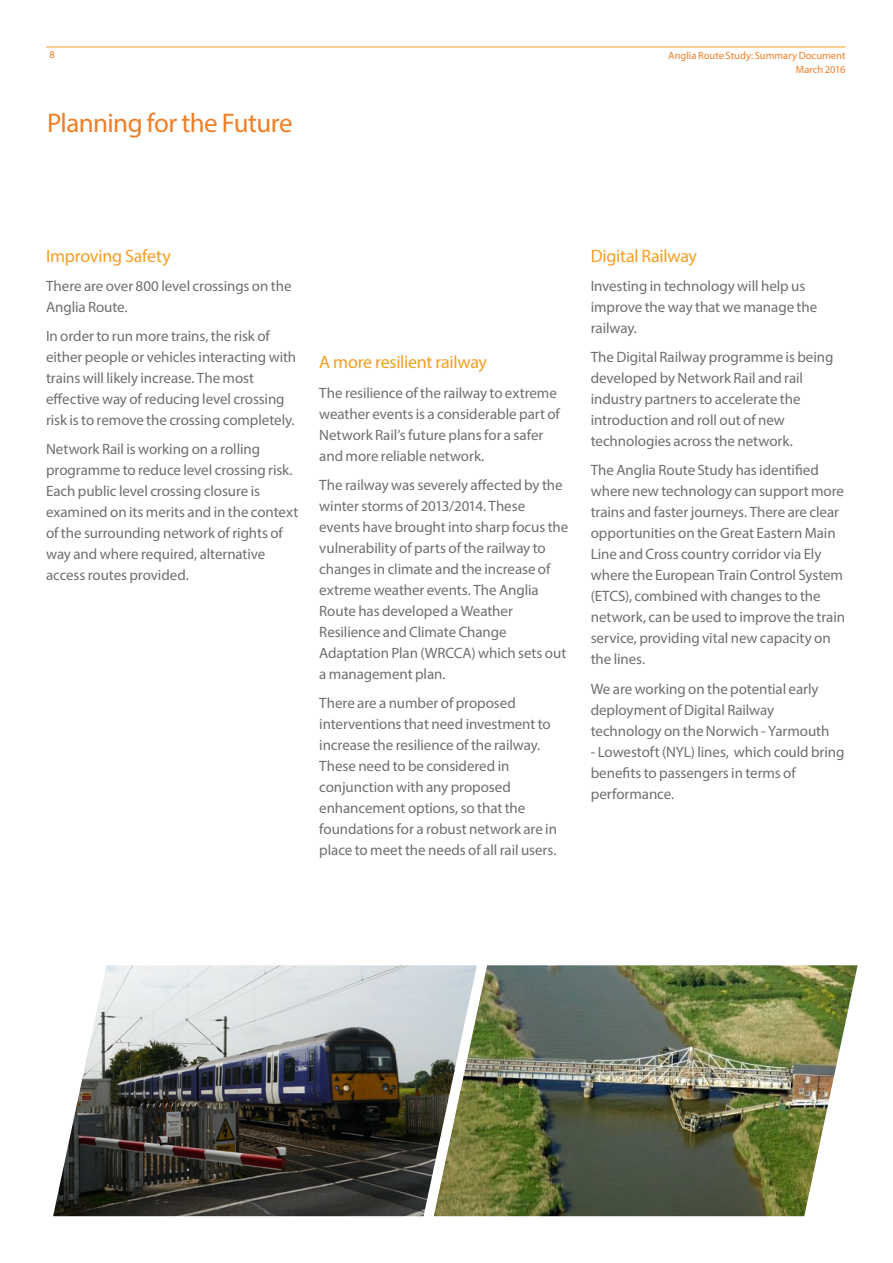
<style>
.page{position:relative;width:893px;height:1263px;background:#fff}
.page>*{position:absolute;margin:0;border:0;box-sizing:border-box;transform-origin:0 0}
.t1{font:27px "Myriad Pro";letter-spacing:-.02em;color:#f07e26}
.t2{font:18px "Myriad Pro";letter-spacing:-.015em;color:#f59e24}
.t3{font:15px/21px "Myriad Pro";letter-spacing:-.005em;color:#706f6f}
.t4{font:10.5px/14.7px "Myriad Pro";color:#f07e26;text-align:right}
</style>
<div class="page">
<hr style="left:46px;top:47px;width:799px;height:1px;background:#f59e24">
<img style="left:477px;top:965px;width:381px;height:251px">
<div style="left:620px;top:1001px;width:21px;height:18px;background:#63716e"></div>
<img style="left:53px;top:965px;width:424px;height:251px">
<p class="t4" style="left:49px;top:47px;width:7px">8</p>
<h1 class="t1" style="left:47px;top:107px;width:247px">Planning for the Future</h1>
<p class="t4" style="left:668px;top:48px;width:179px">Anglia Route Study: Summary Document<br>March 2016</p>
<p class="t2" style="left:46px;top:244px;width:126px">Improving Safety</p>
<p class="t3" style="left:46px;top:275px;width:247px">There are over 800 level crossings on the<br>Anglia Route.</p>
<p class="t3" style="left:46px;top:325px;width:252px">In order to run more trains, the risk of either people or vehicles interacting with trains will likely increase. The most effective way of reducing level crossing risk is to remove the crossing completely.</p>
<p class="t3" style="left:46px;top:439px;width:254px">Network Rail is working on a rolling programme to reduce level crossing risk.<br>Each public level crossing closure is examined on its merits and in the context of the surrounding network of rights of way and where required, alternative access routes provided.</p>
<p class="t2" style="left:319px;top:351px;width:169px">A more resilient railway</p>
<p class="t3" style="left:319px;top:382px;width:242px">The resilience of the railway to extreme weather events is a considerable part of Network Rail’s future plans for a safer and more reliable network.</p>
<p class="t3" style="left:319px;top:474px;width:251px">The railway was severely affected by the winter storms of 2013/2014. These events have brought into sharp focus the vulnerability of parts of the railway to changes in climate and the increase of extreme weather events. The Anglia Route has developed a Weather Resilience and Climate Change Adaptation Plan (WRCCA) which sets out a management plan.</p>
<p class="t3" style="left:319px;top:692px;width:239px">There are a number of proposed interventions that need investment to increase the resilience of the railway.<br>These need to be considered in conjunction with any proposed enhancement options, so that the foundations for a robust network are in place to meet the needs of all rail users.</p>
<p class="t2" style="left:591px;top:244px;width:108px">Digital Railway</p>
<p class="t3" style="left:591px;top:275px;width:228px">Investing in technology will help us improve the way that we manage the railway.</p>
<p class="t3" style="left:591px;top:346px;width:244px">The Digital Railway programme is being developed by Network Rail and rail industry partners to accelerate the introduction and roll out of new technologies across the network.</p>
<p class="t3" style="left:591px;top:460px;width:256px">The Anglia Route Study has identified where new technology can support more trains and faster journeys. There are clear opportunities on the Great Eastern Main Line and Cross country corridor via Ely where the European Train Control System (ETCS), combined with changes to the network, can be used to improve the train service, providing vital new capacity on the lines.</p>
<p class="t3" style="left:591px;top:678px;width:240px">We are working on the potential early deployment of Digital Railway technology on the Norwich - Yarmouth</p>
<p class="t3" style="left:591px;top:741px;width:255px">- Lowestoft (NYL) lines, which could bring benefits to passengers in terms of performance.</p>
</div>
